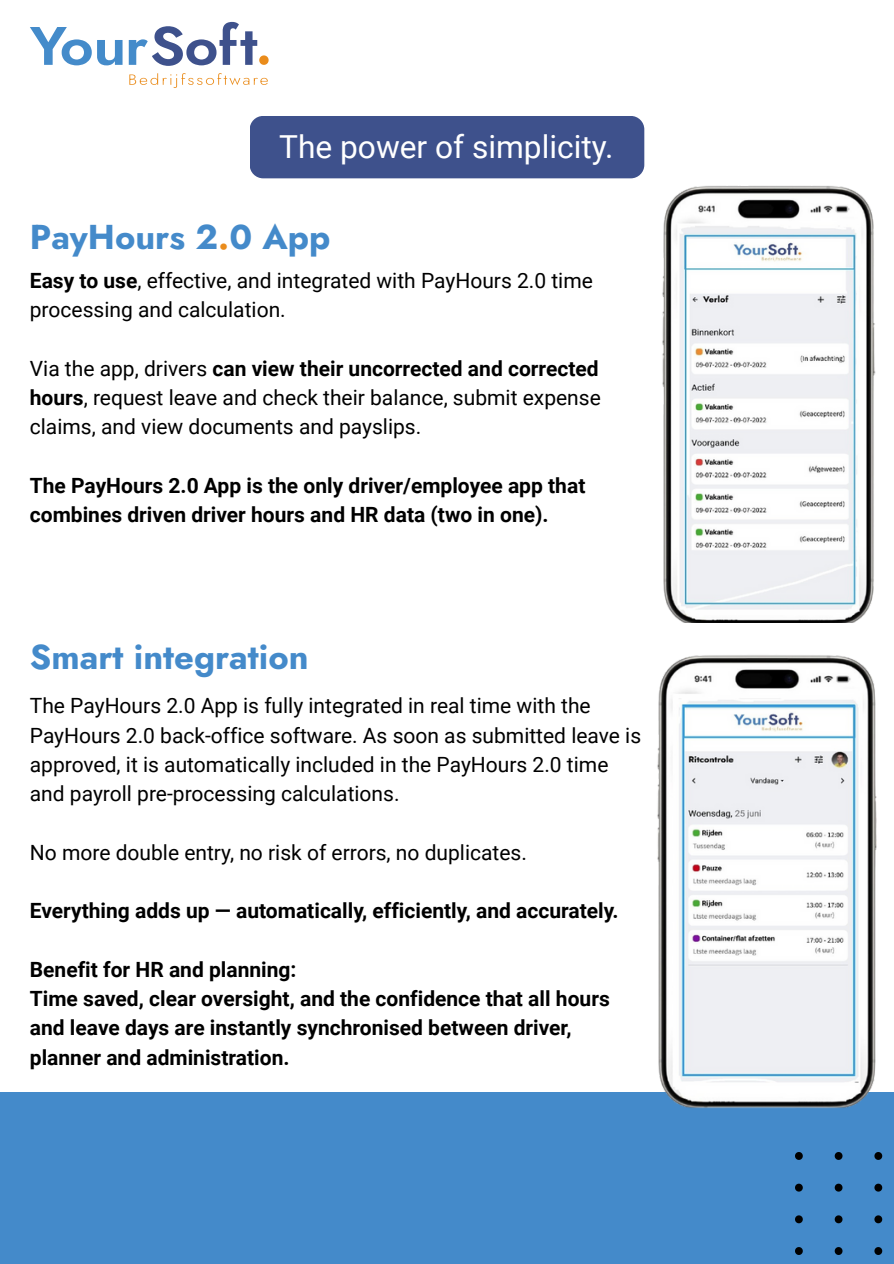
<style>
.page{position:relative;width:894px;height:1264px;background:#fff}
.page>*{position:absolute;margin:0;border:0;box-sizing:border-box;transform-origin:0 0}
.t1{font:700 34.5px "Jost";color:#448aca}
.t2{font:31.65px "Roboto";color:#fff}
.t3{font:21px/29.2px "Roboto";color:#000}
.t4{font:700 21px/29.2px "Roboto";color:#000}
.s1{color:#ea8c1c}
.s2{font-weight:700}
</style>
<div class="page">
<div style="left:0;top:1092px;width:893px;height:171px;background:#448aca"></div>
<img style="left:795px;top:1152px;width:88px;height:102px">
<div style="left:249px;top:116px;width:395px;height:62px;background:#3e518c"></div>
<img style="left:662px;top:186px;width:214px;height:436px">
<img style="left:657px;top:655px;width:220px;height:453px">
<svg style="left:129px;top:73px;width:139px;height:15px"></svg>
<svg style="left:30px;top:27px;width:92px;height:38px"></svg>
<svg style="left:129px;top:22px;width:139px;height:44px"></svg>
<h2 class="t2" style="left:279px;top:128px;width:336px">The power of simplicity.</h2>
<h1 class="t1" style="left:30px;top:212px;width:302px">PayHours 2<span class="s1">.</span>0 App</h1>
<p class="t3" style="left:30px;top:266px;width:564px"><span class="s2">Easy to use</span>, effective, and integrated with PayHours 2.0 time processing and calculation.</p>
<p class="t3" style="left:30px;top:354px;width:572px;text-align:justify">Via the app, drivers <span class="s2">can view their uncorrected and corrected hours</span>, request leave and check their balance, submit expense claims, and view documents and payslips.</p>
<p class="t4" style="left:30px;top:471px;width:557px">The PayHours 2.0 App is the only driver/employee app that combines driven driver hours and HR data (two in one).</p>
<h1 class="t1" style="left:30px;top:632px;width:280px">Smart integration</h1>
<p class="t3" style="left:30px;top:691px;width:612px">The PayHours 2.0 App is fully integrated in real time with the PayHours 2.0 back-office software. As soon as submitted leave is approved, it is automatically included in the PayHours 2.0 time and payroll pre-processing calculations.</p>
<p class="t3" style="left:30px;top:837px;width:498px">No more double entry, no risk of errors, no duplicates.</p>
<p class="t4" style="left:30px;top:896px;width:590px">Everything adds up — automatically, efficiently, and accurately.</p>
<p class="t4" style="left:30px;top:954px;width:581px">Benefit for HR and planning:<br>Time saved, clear oversight, and the confidence that all hours and leave days are instantly synchronised between driver, planner and administration.</p>
</div>
